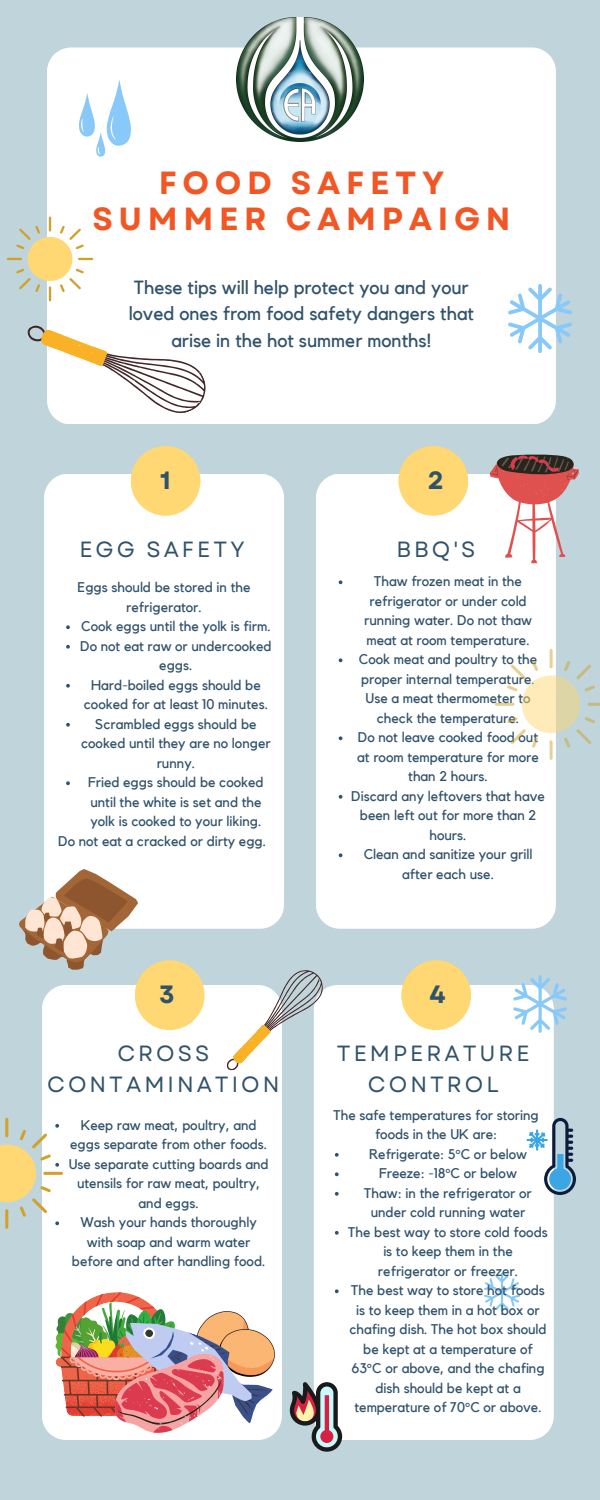
<style>
.page{position:relative;width:600px;height:1500px;background:#bfd5db}
.page>*{position:absolute;margin:0;border:0;box-sizing:border-box;transform-origin:0 0}
.t1{font:700 32px/36px "Garet";letter-spacing:.18em;color:#f25625;text-align:center}
.t2{font:700 25px "Garet";color:#30526a}
.t3{font:22px/30.8px "Garet";letter-spacing:.135em;color:#30526a;text-align:center}
.t4{font:19px/26.2px "Kollektif";color:#30526a;text-align:center}
.t5{font:14px/19.5px "Kollektif";color:#30526a;text-align:center}
</style>
<div class="page">
<div style="left:44px;top:474px;width:240px;height:455px;background:#fff;border-radius:24px"></div>
<div style="left:316px;top:474px;width:240px;height:455px;background:#fff;border-radius:24px"></div>
<div style="left:42px;top:985px;width:240px;height:455px;background:#fff;border-radius:24px"></div>
<div style="left:314px;top:985px;width:240px;height:455px;background:#fff;border-radius:24px"></div>
<svg style="left:484px;top:1273px;width:36px;height:39px"></svg>
<svg style="left:227px;top:970px;width:97px;height:101px"></svg>
<svg style="left:513px;top:975px;width:54px;height:58px"></svg>
<div style="left:47px;top:48px;width:509px;height:376px;background:#fff;border-radius:24px"></div>
<svg style="left:79px;top:80px;width:52px;height:77px"></svg>
<svg style="left:508px;top:284px;width:64px;height:69px"></svg>
<svg style="left:7px;top:217px;width:199px;height:242px"></svg>
<svg style="left:19px;top:869px;width:119px;height:101px"></svg>
<svg style="left:490px;top:454px;width:89px;height:109px"></svg>
<img style="left:273px;top:1346px;width:2px;height:17px">
<svg style="left:55px;top:1292px;width:218px;height:141px"></svg>
<svg style="left:290px;top:1382px;width:52px;height:70px"></svg>
<svg style="left:526px;top:1118px;width:50px;height:77px"></svg>
<svg style="left:339px;top:580px;width:3px;height:4px"></svg>
<svg style="left:339px;top:658px;width:3px;height:4px"></svg>
<svg style="left:339px;top:736px;width:3px;height:4px"></svg>
<svg style="left:339px;top:795px;width:3px;height:4px"></svg>
<svg style="left:339px;top:853px;width:3px;height:4px"></svg>
<svg style="left:495px;top:649px;width:105px;height:111px"></svg>
<svg style="left:0;top:1118px;width:63px;height:111px"></svg>
<div style="left:131px;top:446px;width:69px;height:70px;background:#ffd773;border-radius:50%"></div>
<div style="left:398px;top:446px;width:70px;height:70px;background:#ffd773;border-radius:50%"></div>
<div style="left:135px;top:960px;width:70px;height:70px;background:#ffd773;border-radius:50%"></div>
<div style="left:401px;top:960px;width:70px;height:70px;background:#ffd773;border-radius:50%"></div>
<img style="left:236px;top:18px;width:128px;height:124px">
<svg style="left:66px;top:625px;width:4px;height:4px"></svg>
<svg style="left:66px;top:645px;width:4px;height:4px"></svg>
<svg style="left:66px;top:684px;width:4px;height:4px"></svg>
<svg style="left:66px;top:723px;width:4px;height:4px"></svg>
<svg style="left:66px;top:781px;width:4px;height:4px"></svg>
<svg style="left:335px;top:1153px;width:4px;height:4px"></svg>
<svg style="left:335px;top:1172px;width:4px;height:4px"></svg>
<svg style="left:335px;top:1192px;width:4px;height:4px"></svg>
<svg style="left:335px;top:1231px;width:4px;height:4px"></svg>
<svg style="left:335px;top:1289px;width:4px;height:4px"></svg>
<p class="t1" style="left:92px;top:165px;width:420px">FOOD SAFETY<br>SUMMER CAMPAIGN</p>
<p class="t4" style="left:134px;top:275px;width:336px">These tips will help protect you and your</p>
<p class="t4" style="left:129px;top:301px;width:347px">loved ones from food safety dangers that arise in the hot summer months!</p>
<p class="t2" style="left:160px;top:462px;width:12px">1</p>
<p class="t2" style="left:428px;top:462px;width:18px">2</p>
<p class="t3" style="left:79px;top:534px;width:167px">EGG SAFETY</p>
<p class="t3" style="left:396px;top:534px;width:81px">BBQ'S</p>
<p class="t5" style="left:78px;top:578px;width:174px">Eggs should be stored in the refrigerator.</p>
<p class="t5" style="left:81px;top:617px;width:191px">Cook eggs until the yolk is firm.</p>
<p class="t5" style="left:80px;top:637px;width:193px">Do not eat raw or undercooked eggs.</p>
<p class="t5" style="left:84px;top:676px;width:186px">Hard-boiled eggs should be cooked for at least 10 minutes.</p>
<p class="t5" style="left:81px;top:715px;width:191px">Scrambled eggs should be cooked until they are no longer runny.</p>
<p class="t5" style="left:88px;top:773px;width:177px;text-align:left">Fried eggs should be cooked until the white is set and the yolk is cooked to your liking.</p>
<p class="t5" style="left:58px;top:832px;width:210px">Do not eat a cracked or dirty egg.</p>
<p class="t5" style="left:364px;top:572px;width:169px">Thaw frozen meat in the refrigerator or under cold running water. Do not thaw meat at room temperature.</p>
<p class="t5" style="left:359px;top:650px;width:180px">Cook meat and poultry to the proper internal temperature.<br>Use a meat thermometer to check the temperature.</p>
<p class="t5" style="left:357px;top:728px;width:183px">Do not leave cooked food out at room temperature for more than 2 hours.</p>
<p class="t5" style="left:351px;top:787px;width:195px">Discard any leftovers that have been left out for more than 2 hours.</p>
<p class="t5" style="left:364px;top:845px;width:170px">Clean and sanitize your grill after each use.</p>
<p class="t2" style="left:159px;top:977px;width:17px">3</p>
<p class="t2" style="left:429px;top:977px;width:18px">4</p>
<p class="t3" style="left:47px;top:1038px;width:234px">CROSS<br>CONTAMINATION</p>
<p class="t3" style="left:337px;top:1038px;width:195px">TEMPERATURE<br>CONTROL</p>
<p class="t5" style="left:70px;top:1116px;width:199px">Keep raw meat, poultry, and eggs separate from other foods.</p>
<p class="t5" style="left:69px;top:1155px;width:202px">Use separate cutting boards and utensils for raw meat, poultry, and eggs.</p>
<p class="t5" style="left:72px;top:1213px;width:195px">Wash your hands thoroughly with soap and warm water before and after handling food.</p>
<p class="t5" style="left:333px;top:1106px;width:207px">The safe temperatures for storing foods in the UK are:</p>
<p class="t5" style="left:369px;top:1145px;width:160px">Refrigerate: 5°C or below</p>
<p class="t5" style="left:379px;top:1164px;width:139px">Freeze: -18°C or below</p>
<p class="t5" style="left:364px;top:1184px;width:169px">Thaw: in the refrigerator or under cold running water</p>
<p class="t5" style="left:348px;top:1223px;width:201px">The best way to store cold foods is to keep them in the refrigerator or freezer.</p>
<p class="t5" style="left:350px;top:1281px;width:199px">The best way to store hot foods is to keep them in a hot box or chafing dish. The hot box should be kept at a temperature of<br>63°C or above, and the chafing dish should be kept at a temperature of 70°C or above.</p>
</div>
